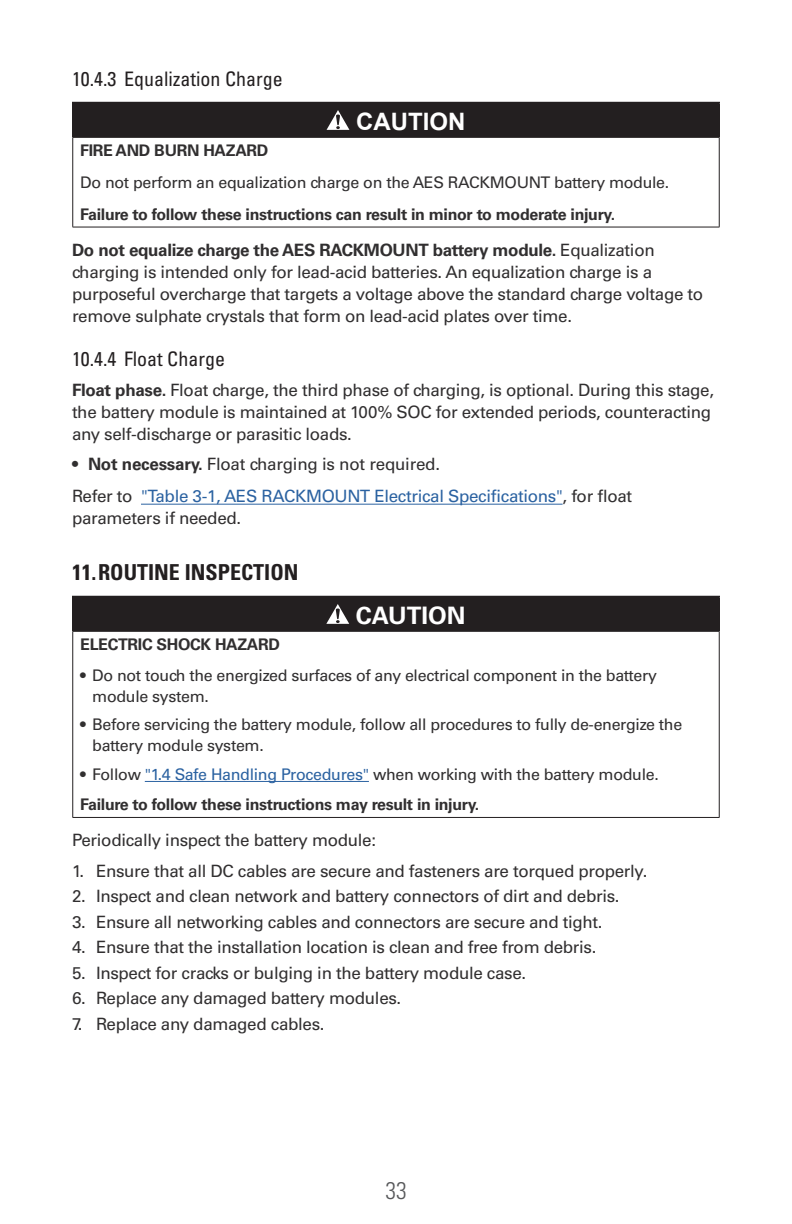
<style>
.page{position:relative;width:792px;height:1224px;background:#fff}
.page>*{position:absolute;margin:0;border:0;box-sizing:border-box;transform-origin:0 0}
.Warning_Header{font:700 24px "Arial";color:#fff}
.Warning_Header-2{font:700 24px "Univers LT Std";color:#fff}
.t1{font:300 condensed 24px "Univers LT Std";color:#57585a}
.t2{font:700 condensed 22px "Univers LT Std";color:#231f20}
.t3{font:condensed 20px "Univers LT Std";color:#231f20}
.Paragraph{font:17px/22px "Univers LT Std";letter-spacing:-.02em;color:#312f30}
.Paragraph-2{font:17px/22px "Univers LT Std";letter-spacing:-.02em;color:#2b62a1}
.Table_Text{font:16px/21px "Univers LT Std";letter-spacing:-.02em;color:#312f30}
.Table_Text-2{font:700 16px "Univers LT Std";letter-spacing:-.02em;color:#312f30}
.s1{font-weight:700}
.s2{color:#312f30}
.s3{color:#2b62a1}
</style>
<div class="page">
<hr style="left:141px;top:504px;width:422px;height:1px;background:#2b62a1">
<div style="left:73px;top:103px;width:646px;height:34px;background:#231f20"></div>
<hr style="left:72px;top:102px;width:648px;height:1px;background:#231f20">
<hr style="left:72px;top:103px;width:2px;height:34px;background:#231f20">
<hr style="left:718px;top:103px;width:2px;height:34px;background:#231f20">
<hr style="left:72px;top:137px;width:648px;height:1px;background:#231f20">
<hr style="left:72px;top:138px;width:1px;height:89px;background:#231f20">
<hr style="left:719px;top:138px;width:1px;height:89px;background:#231f20">
<hr style="left:72px;top:227px;width:648px;height:1px;background:#231f20">
<svg style="left:327px;top:110px;width:22px;height:20px"></svg>
<div style="left:73px;top:597px;width:646px;height:34px;background:#231f20"></div>
<hr style="left:72px;top:596px;width:648px;height:1px;background:#231f20">
<hr style="left:72px;top:597px;width:2px;height:34px;background:#231f20">
<hr style="left:718px;top:597px;width:2px;height:34px;background:#231f20">
<hr style="left:72px;top:631px;width:648px;height:1px;background:#231f20">
<hr style="left:72px;top:632px;width:1px;height:185px;background:#231f20">
<hr style="left:719px;top:632px;width:1px;height:185px;background:#231f20">
<hr style="left:72px;top:817px;width:648px;height:1px;background:#231f20">
<svg style="left:326px;top:604px;width:23px;height:20px"></svg>
<hr style="left:145px;top:781px;width:224px;height:1px;background:#2b62a1">
<p class="t3" style="left:72px;top:67px;width:212px">10.4.3 Equalization Charge</p>
<p class="Warning_Header" style="left:356px;top:105px;width:111px">CAUTION</p>
<p class="Table_Text-2" style="left:80px;top:141px;width:190px">FIRE AND BURN HAZARD</p>
<p class="Table_Text" style="left:80px;top:172px;width:591px">Do not perform an equalization charge on the AES RACKMOUNT battery module.</p>
<p class="Table_Text-2" style="left:80px;top:204px;width:536px">Failure to follow these instructions can result in minor to moderate injury.</p>
<p class="Paragraph" style="left:72px;top:239px;width:633px"><span class="s1">Do not equalize charge the AES RACKMOUNT battery module.</span> Equalization charging is intended only for lead-acid batteries. An equalization charge is a purposeful overcharge that targets a voltage above the standard charge voltage to remove sulphate crystals that form on lead-acid plates over time.</p>
<p class="t3" style="left:72px;top:347px;width:155px">10.4.4 Float Charge</p>
<p class="Paragraph" style="left:72px;top:379px;width:644px"><span class="s1">Float phase.</span> Float charge, the third phase of charging, is optional. During this stage, the battery module is maintained at 100% SOC for extended periods, counteracting any self-discharge or parasitic loads.</p>
<p class="Paragraph" style="left:72px;top:453px;width:370px">• <span class="s1">Not necessary.</span> Float charging is not required.</p>
<p class="Paragraph-2" style="left:72px;top:485px;width:562px"><span class="s2">Refer to</span> "Table 3-1, AES RACKMOUNT Electrical Specifications"<span class="s2">, for float parameters if needed.</span></p>
<p class="t2" style="left:72px;top:559px;width:228px">11. ROUTINE INSPECTION</p>
<p class="Warning_Header-2" style="left:356px;top:601px;width:111px">CAUTION</p>
<p class="Table_Text-2" style="left:80px;top:635px;width:201px">ELECTRIC SHOCK HAZARD</p>
<p class="Table_Text" style="left:92px;top:664px;width:566px;text-indent:-12px">• Do not touch the energized surfaces of any electrical component in the battery module system.</p>
<p class="Table_Text" style="left:92px;top:714px;width:592px;text-indent:-12px">• Before servicing the battery module, follow all procedures to fully de-energize the battery module system.</p>
<p class="Table_Text" style="left:80px;top:764px;width:580px">• Follow <span class="s3">"1.4 Safe Handling Procedures"</span> when working with the battery module.</p>
<p class="Table_Text-2" style="left:80px;top:795px;width:401px">Failure to follow these instructions may result in injury.</p>
<p class="Paragraph" style="left:72px;top:829px;width:306px">Periodically inspect the battery module:</p>
<p class="Paragraph" style="left:72px;top:860px;width:577px">1. Ensure that all DC cables are secure and fasteners are torqued properly.</p>
<p class="Paragraph" style="left:72px;top:885px;width:549px">2. Inspect and clean network and battery connectors of dirt and debris.</p>
<p class="Paragraph" style="left:72px;top:911px;width:532px">3. Ensure all networking cables and connectors are secure and tight.</p>
<p class="Paragraph" style="left:72px;top:936px;width:526px">4. Ensure that the installation location is clean and free from debris.</p>
<p class="Paragraph" style="left:72px;top:962px;width:456px">5. Inspect for cracks or bulging in the battery module case.</p>
<p class="Paragraph" style="left:72px;top:987px;width:331px">6. Replace any damaged battery modules.</p>
<p class="Paragraph" style="left:72px;top:1013px;width:254px">7. Replace any damaged cables.</p>
<h1 class="t1" style="left:385px;top:1176px;width:23px">33</h1>
</div>
